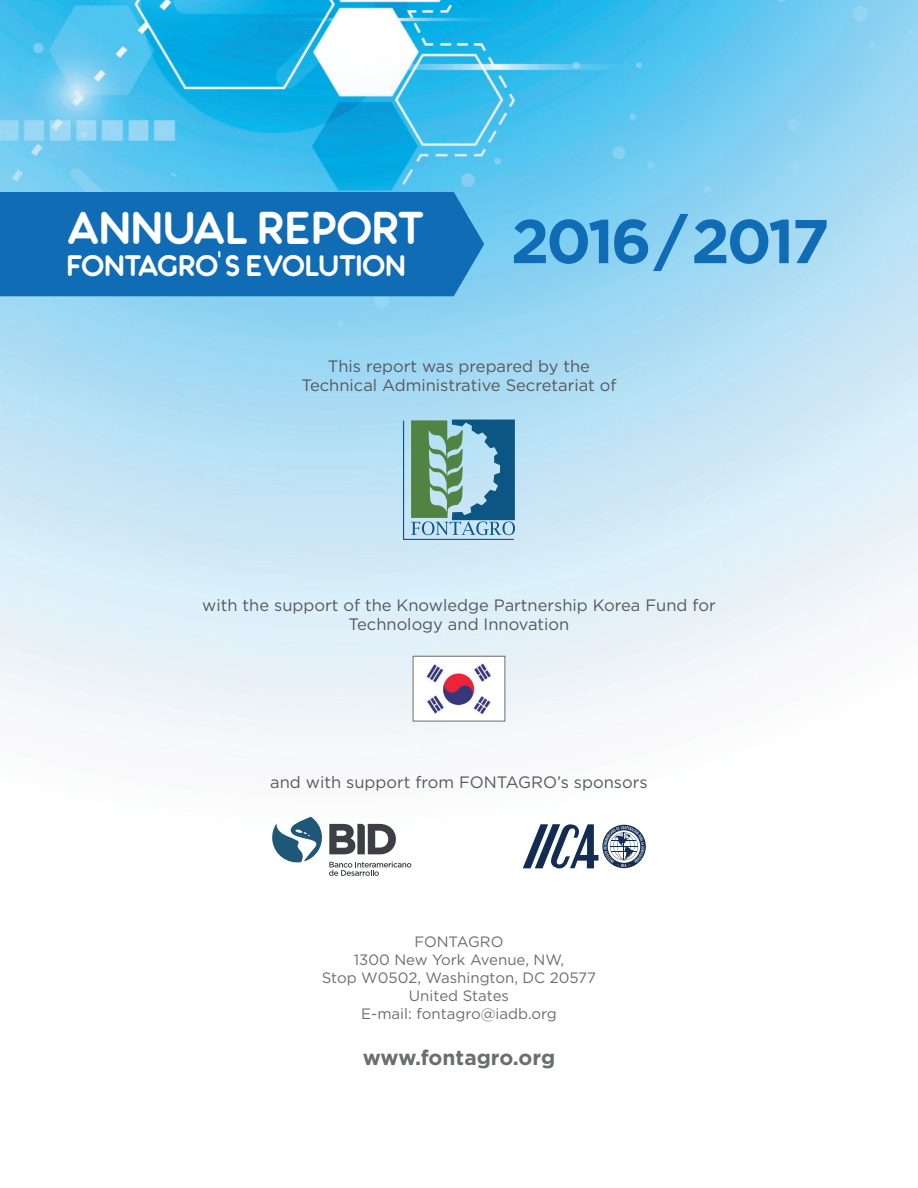
<style>
.page{position:relative;width:918px;height:1188px;background:#fff}
.page>*{position:absolute;margin:0;border:0;box-sizing:border-box;transform-origin:0 0}
.t1{font:46.5px "Knigsberg";letter-spacing:-.025em;color:#fff}
.t2{font:30px "Knigsberg";letter-spacing:-.04em;color:#fff}
.t3{font:700 21px "Gotham";color:#6c6d70}
.t4{font:16.5px/19.5px "Gotham";color:#57585a;text-align:center}
.t5{font:15px/18px "Gotham";color:#6c6d70;text-align:center}
</style>
<div class="page">
<img style="left:0;top:0;width:918px;height:869px">
<svg style="left:272px;top:817px;width:139px;height:59px"></svg>
<svg style="left:523px;top:821px;width:123px;height:48px"></svg>
<img style="left:415px;top:658px;width:88px;height:61px">
<div style="left:413px;top:656px;width:92px;height:65px;border:1px solid #6c6d70"></div>
<svg style="left:403px;top:420px;width:112px;height:120px;background:#72a3a8"></svg>
<svg style="left:514px;top:219px;width:94px;height:45px;background:#459bd2"></svg>
<svg style="left:614px;top:214px;width:74px;height:57px;background:#64b0dd"></svg>
<svg style="left:694px;top:219px;width:95px;height:45px;background:#539fd3"></svg>
<svg style="left:795px;top:220px;width:32px;height:43px"></svg>
<div style="left:0;top:192px;width:484px;height:104px;background:#116cb6"></div>
<h1 class="t1" style="left:68px;top:199px;width:361px">ANNUAL REPORT</h1>
<h2 class="t2" style="left:68px;top:247px;width:341px">FONTAGRO S EVOLUTION</h2>
<p class="t4" style="left:301px;top:356px;width:317px">This report was prepared by the<br>Technical Administrative Secretariat of</p>
<p class="t4" style="left:202px;top:595px;width:515px">with the support of the Knowledge Partnership Korea Fund for<br>Technology and Innovation</p>
<p class="t4" style="left:270px;top:772px;width:379px">and with support from FONTAGRO’s sponsors</p>
<p class="t5" style="left:322px;top:933px;width:276px">FONTAGRO<br>1300 New York Avenue, NW,<br>Stop W0502, Washington, DC 20577<br>United States<br>E-mail: fontagro@iadb.org</p>
<p class="t3" style="left:363px;top:1046px;width:194px">www.fontagro.org</p>
</div>
